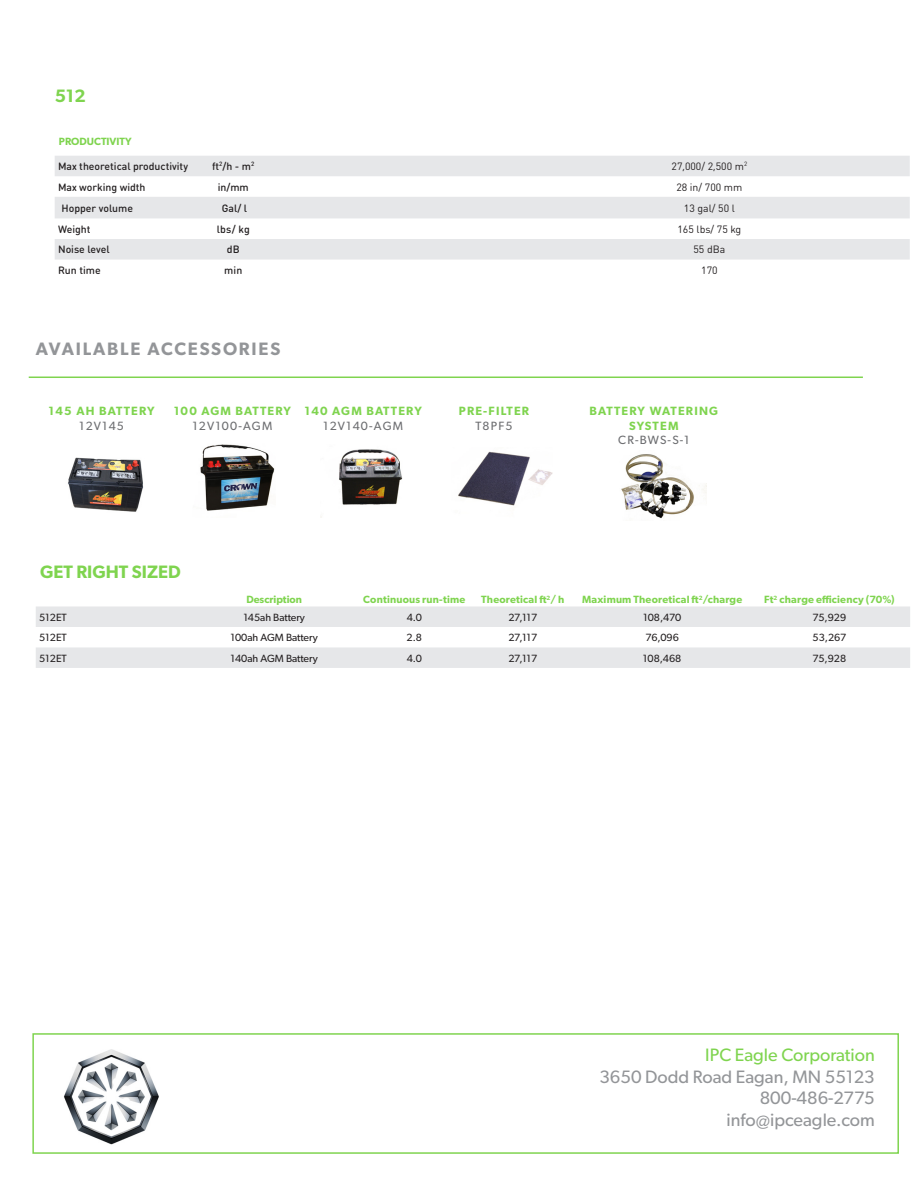
<style>
.page{position:relative;width:918px;height:1188px;background:#fff}
.page>*{position:absolute;margin:0;border:0;box-sizing:border-box;transform-origin:0 0}
.t1{font:18px "Gibson";color:#939598}
.filetto_titolo{font:600 18px "Gibson";letter-spacing:.1em;color:#939598}
.t2{font:18px "Gibson";color:#7fd44f}
.t3{font:600 18px "Gibson";color:#7fd44f}
.filetto_titolo-2{font:600 12px/14.4px "Gibson";letter-spacing:.1em;color:#7fd44f;text-align:center}
.filetto_titolo-3{font:12px "Gibson";letter-spacing:.1em;color:#6c6d70}
.t4{font:10.5px "Gibson";color:#231f20}
.t5{font:500 10.5px "DIN Round Pro";color:#231f20}
.t6{font:600 10.5px "Gibson";letter-spacing:.02em;color:#7fd44f}
.t7{font:10.5px "DIN Round Pro";color:#231f20}
.t8{font:600 10.5px "Gibson";color:#7fd44f}
</style>
<div class="page">
<div style="left:32px;top:1033px;width:867px;height:121px;border:2px solid #7fd44f"></div>
<img style="left:64px;top:1049px;width:95px;height:96px">
<svg style="left:55px;top:156px;width:855px;height:104px;fill:#e6e7e9"></svg>
<hr style="left:29px;top:377px;width:834px;height:1px;background:#7fd44f">
<img style="left:68px;top:457px;width:76px;height:55px">
<img style="left:200px;top:444px;width:75px;height:67px">
<img style="left:320px;top:449px;width:83px;height:68px">
<img style="left:458px;top:451px;width:95px;height:55px">
<img style="left:621px;top:454px;width:86px;height:65px">
<svg style="left:36px;top:607px;width:874px;height:61px"></svg>
<p class="t3" style="left:55px;top:85px;width:32px">512</p>
<p class="t8" style="left:59px;top:135px;width:74px">PRODUCTIVITY</p>
<p class="t5" style="left:58px;top:159px;width:131px">Max theoretical productivity</p>
<p class="t5" style="left:212px;top:159px;width:44px">ft<sup>2</sup>/h - m<sup>2</sup></p>
<p class="t7" style="left:672px;top:159px;width:77px">27,000/ 2,500 m<sup>2</sup></p>
<p class="t5" style="left:58px;top:180px;width:89px">Max working width</p>
<p class="t5" style="left:218px;top:180px;width:33px">in/mm</p>
<p class="t7" style="left:676px;top:180px;width:68px">28 in/ 700 mm</p>
<p class="t5" style="left:61px;top:201px;width:73px">Hopper volume</p>
<p class="t5" style="left:222px;top:201px;width:27px">Gal/ l</p>
<p class="t7" style="left:684px;top:201px;width:52px">13 gal/ 50 l</p>
<p class="t5" style="left:58px;top:222px;width:34px">Weight</p>
<p class="t5" style="left:217px;top:222px;width:35px">lbs/ kg</p>
<p class="t7" style="left:678px;top:222px;width:65px">165 lbs/ 75 kg</p>
<p class="t5" style="left:58px;top:242px;width:53px">Noise level</p>
<p class="t5" style="left:227px;top:242px;width:14px">dB</p>
<p class="t7" style="left:693px;top:243px;width:33px">55 dBa</p>
<p class="t5" style="left:58px;top:263px;width:44px">Run time</p>
<p class="t5" style="left:224px;top:263px;width:20px">min</p>
<p class="t7" style="left:701px;top:263px;width:18px">170</p>
<p class="filetto_titolo" style="left:36px;top:338px;width:246px">AVAILABLE ACCESSORIES</p>
<p class="filetto_titolo-2" style="left:49px;top:404px;width:108px">145 AH BATTERY</p>
<p class="filetto_titolo-3" style="left:79px;top:418px;width:46px">12V145</p>
<p class="filetto_titolo-2" style="left:174px;top:404px;width:119px">100 AGM BATTERY</p>
<p class="filetto_titolo-3" style="left:193px;top:418px;width:81px">12V100-AGM</p>
<p class="filetto_titolo-2" style="left:305px;top:404px;width:119px">140 AGM BATTERY</p>
<p class="filetto_titolo-3" style="left:323px;top:418px;width:81px">12V140-AGM</p>
<p class="filetto_titolo-2" style="left:459px;top:404px;width:72px">PRE-FILTER</p>
<p class="filetto_titolo-3" style="left:475px;top:418px;width:39px">T8PF5</p>
<p class="t3" style="left:40px;top:561px;width:142px">GET RIGHT SIZED</p>
<p class="filetto_titolo-2" style="left:590px;top:404px;width:130px">BATTERY WATERING<br>SYSTEM</p>
<p class="filetto_titolo-3" style="left:618px;top:433px;width:73px">CR-BWS-S-1</p>
<p class="t8" style="left:246px;top:593px;width:57px">Description</p>
<p class="t6" style="left:363px;top:593px;width:103px">Continuous run-time</p>
<p class="t6" style="left:481px;top:593px;width:85px">Theoretical ft<sup>2</sup>/ h</p>
<p class="t6" style="left:582px;top:593px;width:162px">Maximum Theoretical ft<sup>2</sup>/charge</p>
<p class="t6" style="left:764px;top:593px;width:132px">Ft<sup>2</sup> charge efficiency (70%)</p>
<p class="t4" style="left:39px;top:611px;width:29px">512ET</p>
<p class="t4" style="left:243px;top:611px;width:63px">145ah Battery</p>
<p class="t4" style="left:407px;top:611px;width:17px">4.0</p>
<p class="t4" style="left:508px;top:611px;width:30px">27,117</p>
<p class="t4" style="left:643px;top:611px;width:39px">108,470</p>
<p class="t4" style="left:813px;top:611px;width:35px">75,929</p>
<p class="t4" style="left:39px;top:631px;width:29px">512ET</p>
<p class="t4" style="left:231px;top:631px;width:89px">100ah AGM Battery</p>
<p class="t4" style="left:407px;top:631px;width:17px">2.8</p>
<p class="t4" style="left:508px;top:631px;width:30px">27,117</p>
<p class="t4" style="left:645px;top:631px;width:35px">76,096</p>
<p class="t4" style="left:813px;top:631px;width:35px">53,267</p>
<p class="t4" style="left:39px;top:652px;width:29px">512ET</p>
<p class="t4" style="left:231px;top:652px;width:89px">140ah AGM Battery</p>
<p class="t4" style="left:407px;top:652px;width:17px">4.0</p>
<p class="t4" style="left:508px;top:652px;width:30px">27,117</p>
<p class="t4" style="left:643px;top:652px;width:40px">108,468</p>
<p class="t4" style="left:813px;top:652px;width:35px">75,928</p>
<p class="t2" style="left:705px;top:1044px;width:171px">IPC Eagle Corporation</p>
<p class="t1" style="left:599px;top:1066px;width:277px">3650 Dodd Road Eagan, MN 55123</p>
<p class="t1" style="left:760px;top:1087px;width:117px">800-486-2775</p>
<p class="t1" style="left:727px;top:1109px;width:150px">info@ipceagle.com</p>
</div>
